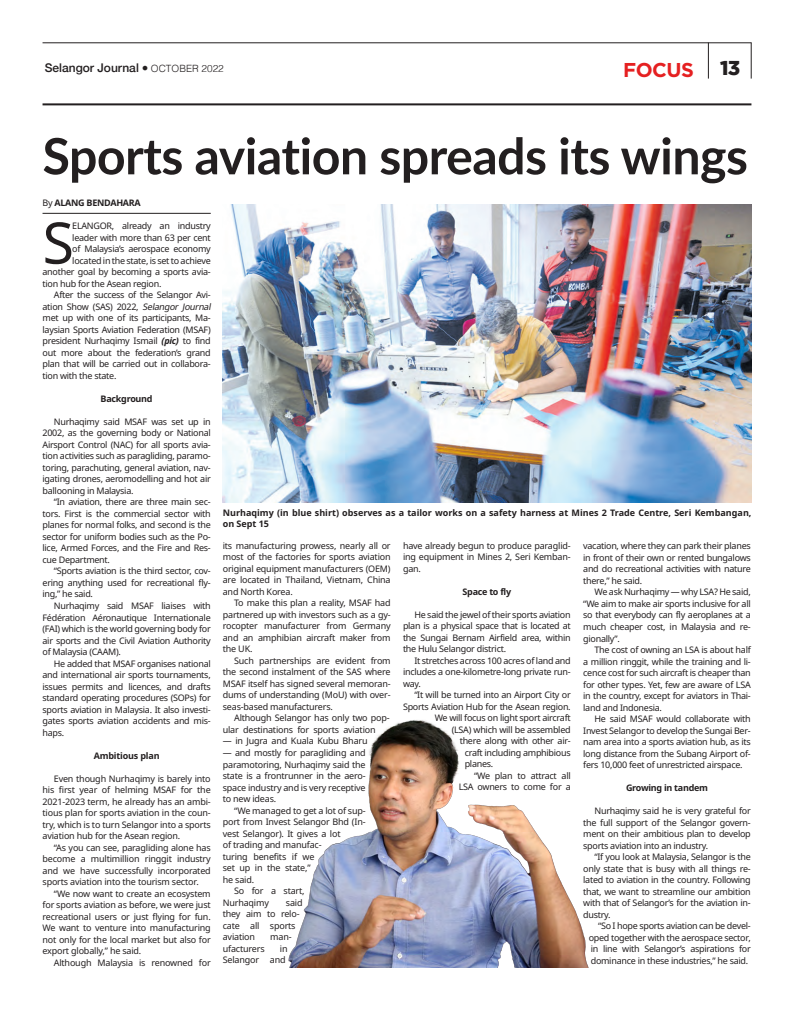
<style>
.page{position:relative;width:794px;height:1010px;background:#fff}
.page>*{position:absolute;margin:0;border:0;box-sizing:border-box;transform-origin:0 0}
.BODYTEXT{font:57.3px "Noto Sans";color:#231f20}
._1st_LEAD{font:700 50px "Lato";letter-spacing:-.01em;color:#231f20}
.t1{font:700 20px "Gotham";letter-spacing:-.025em;color:#e52021}
.t2{font:900 20px "Gotham";color:#231f20}
.t3{font:500 12px "Helvetica Neue";color:#231f20}
.BODYTEXT-2{font:9px/11.5px "Noto Sans";letter-spacing:-.03em;color:#231f20;text-align:justify}
.BODYTEXT-3{font:700 9px/11.5px "Noto Sans";color:#231f20}
.BODYTEXT-4{font:700 9px "Noto Sans";letter-spacing:-.03em;color:#231f20}
.Ruler{font:700 9px "Noto Sans";letter-spacing:-.03em;color:#231f20}
.BODYTEXT-5{font:700 9px "Noto Sans";letter-spacing:-.02em;color:#231f20}
.s1{font-family:"Helvetica";font-weight:300;font-size:10px}
.s2{font-weight:400}
.s3{font-style:italic}
.s4{font-weight:700;font-style:italic}
</style>
<div class="page">
<hr style="left:43px;top:43px;width:708px;height:1px;background:#231f20">
<hr style="left:43px;top:103px;width:708px;height:2px;background:#231f20">
<hr style="left:751px;top:43px;width:1px;height:36px;background:#231f20">
<hr style="left:708px;top:43px;width:1px;height:36px;background:#231f20">
<hr style="left:43px;top:213px;width:168px;height:1px;background:#231f20">
<img style="left:288px;top:720px;width:301px;height:247px">
<img style="left:223px;top:205px;width:528px;height:297px">
<p class="t3" style="left:45px;top:58px;width:180px">Selangor Journal ● <span class="s1">OCTOBER 2022</span></p>
<p class="t1" style="left:623px;top:56px;width:72px">FOCUS</p>
<p class="t2" style="left:720px;top:56px;width:22px">13</p>
<p class="_1st_LEAD" style="left:43px;top:119px;width:707px">Sports aviation spreads its wings</p>
<p class="Ruler" style="left:43px;top:196px;width:100px"><span class="s2">By</span> ALANG BENDAHARA</p>
<p class="BODYTEXT" style="left:43px;top:202px;width:33px">S</p>
<p class="BODYTEXT-2" style="left:72px;top:220px;width:140px">ELANGOR, already an industry</p>
<p class="BODYTEXT-2" style="left:72px;top:232px;width:140px">leader with more than 63 per cent</p>
<p class="BODYTEXT-2" style="left:72px;top:243px;width:140px">of Malaysia’s aerospace economy</p>
<p class="BODYTEXT-2" style="left:72px;top:255px;width:140px">located in the state, is set to achieve</p>
<p class="BODYTEXT-2" style="left:43px;top:266px;width:170px">another goal by becoming a sports avia-</p>
<p class="BODYTEXT-2" style="left:43px;top:278px;width:120px">tion hub for the Asean region.</p>
<p class="BODYTEXT-2" style="left:43px;top:289px;width:172px;text-align:left;text-indent:11px">After the success of the Selangor Avi&shy;ation Show (SAS) 2022, <span class="s3">Selangor Journal </span>met up with one of its participants, Ma&shy;laysian Sports Aviation Federation (MSAF) president Nurhaqimy Ismail <span class="s4">(pic)</span> to find out more about the federation’s grand plan that will be carried out in collabora&shy;tion with the state.</p>
<p class="BODYTEXT-4" style="left:101px;top:392px;width:53px">Background</p>
<p class="BODYTEXT-2" style="left:43px;top:416px;width:170px;text-indent:11px">Nurhaqimy said MSAF was set up in 2002, as the governing body or National Airsport Control (NAC) for all sports avia&shy;tion activities such as paragliding, paramo&shy;toring, parachuting, general aviation, nav&shy;igating drones, aeromodelling and hot air ballooning in Malaysia.</p>
<p class="BODYTEXT-2" style="left:43px;top:496px;width:170px;text-indent:11px">“In aviation, there are three main sec&shy;tors. First is the commercial sector with planes for normal folks, and second is the sector for uniform bodies such as the Po&shy;lice, Armed Forces, and the Fire and Res&shy;cue Department.</p>
<p class="BODYTEXT-2" style="left:43px;top:565px;width:170px;text-indent:11px">“Sports aviation is the third sector, cov&shy;ering anything used for recreational fly&shy;ing,” he said.</p>
<p class="BODYTEXT-2" style="left:43px;top:600px;width:170px;text-indent:11px">Nurhaqimy said MSAF liaises with Fédération Aéronautique Internationale (FAI) which is the world governing body for air sports and the Civil Aviation Authority of Malaysia (CAAM).</p>
<p class="BODYTEXT-2" style="left:43px;top:657px;width:170px;text-indent:11px">He added that MSAF organises national and international air sports tournaments, issues permits and licences, and drafts standard operating procedures (SOPs) for sports aviation in Malaysia. It also investi&shy;gates sports aviation accidents and mis&shy;haps.</p>
<p class="BODYTEXT-5" style="left:94px;top:748px;width:67px">Ambitious plan</p>
<p class="BODYTEXT-2" style="left:43px;top:772px;width:170px;text-indent:11px">Even though Nurhaqimy is barely into his first year of helming MSAF for the 2021-2023 term, he already has an ambi&shy;tious plan for sports aviation in the coun&shy;try, which is to turn Selangor into a sports aviation hub for the Asean region.</p>
<p class="BODYTEXT-2" style="left:43px;top:841px;width:170px;text-indent:11px">“As you can see, paragliding alone has become a multimillion ringgit industry and we have successfully incorporated sports aviation into the tourism sector.</p>
<p class="BODYTEXT-2" style="left:43px;top:887px;width:170px;text-indent:11px">“We now want to create an ecosystem for sports aviation as before, we were just recreational users or just flying for fun.<br>We want to venture into manufacturing not only for the local market but also for export globally,” he said.</p>
<p class="BODYTEXT-2" style="left:54px;top:956px;width:158px">Although Malaysia is renowned for</p>
<p class="BODYTEXT-3" style="left:223px;top:506px;width:530px">Nurhaqimy (in blue shirt) observes as a tailor works on a safety harness at Mines 2 Trade Centre, Seri Kembangan, on Sept 15</p>
<p class="BODYTEXT-2" style="left:223px;top:540px;width:169px">its manufacturing prowess, nearly all or most of the factories for sports aviation original equipment manufacturers (OEM) are located in Thailand, Vietnam, China and North Korea.</p>
<p class="BODYTEXT-2" style="left:223px;top:597px;width:169px;text-indent:11px">To make this plan a reality, MSAF had partnered up with investors such as a gy&shy;rocopter manufacturer from Germany and an amphibian aircraft maker from the UK.</p>
<p class="BODYTEXT-2" style="left:223px;top:655px;width:169px;text-indent:11px">Such partnerships are evident from the second instalment of the SAS where MSAF itself has signed several memoran&shy;dums of understanding (MoU) with over&shy;seas-based manufacturers.</p>
<p class="BODYTEXT-2" style="left:223px;top:712px;width:168px;text-indent:11px">Although Selangor has only two pop&shy;ular destinations for sports aviation</p>
<p class="BODYTEXT-2" style="left:223px;top:735px;width:146px">— in Jugra and Kuala Kubu Bharu</p>
<p class="BODYTEXT-2" style="left:223px;top:747px;width:144px">— and mostly for paragliding and paramotoring, Nurhaqimy said the state is a frontrunner in the aero&shy;space industry and is very receptive to new ideas.</p>
<p class="BODYTEXT-2" style="left:223px;top:804px;width:144px;text-align:left;text-indent:11px">“We managed to get a lot of sup&shy;port from Invest Selangor Bhd (In&shy;vest Selangor). It gives a lot<br>of trading and manufac-<br>turing benefits if we<br>set up in the state,”<br>he said.</p>
<p class="BODYTEXT-2" style="left:223px;top:885px;width:83px;text-indent:11px">So for a start,<br>Nurhaqimy</p>
<p class="BODYTEXT-2" style="left:403px;top:540px;width:169px">have already begun to produce paraglid&shy;ing equipment in Mines 2, Seri Kemban&shy;gan.</p>
<p class="BODYTEXT-4" style="left:462px;top:585px;width:50px">Space to fly</p>
<p class="BODYTEXT-2" style="left:403px;top:608px;width:169px;text-indent:11px">He said the jewel of their sports aviation plan is a physical space that is located at the Sungai Bernam Airfield area, within the Hulu Selangor district.</p>
<p class="BODYTEXT-2" style="left:403px;top:654px;width:169px;text-indent:11px">It stretches across 100 acres of land and includes a one-kilometre-long private run&shy;way.</p>
<p class="BODYTEXT-2" style="left:414px;top:689px;width:158px">“It will be turned into an Airport City or</p>
<p class="BODYTEXT-2" style="left:403px;top:700px;width:169px">Sports Aviation Hub for the Asean region.</p>
<p class="BODYTEXT-2" style="left:435px;top:712px;width:138px">We will focus on light sport aircraft</p>
<p class="BODYTEXT-2" style="left:452px;top:723px;width:120px">(LSA) which will be assembled</p>
<p class="BODYTEXT-2" style="left:460px;top:735px;width:112px">there along with other air-</p>
<p class="BODYTEXT-2" style="left:465px;top:746px;width:108px">craft including amphibious</p>
<p class="BODYTEXT-2" style="left:465px;top:758px;width:30px">planes.</p>
<p class="BODYTEXT-2" style="left:459px;top:769px;width:114px;text-align:right">“We plan to attract all<br>LSA owners to come for a</p>
<p class="BODYTEXT-2" style="left:583px;top:540px;width:169px">vacation, where they can park their planes in front of their own or rented bungalows and do recreational activities with nature there,” he said.</p>
<p class="BODYTEXT-2" style="left:583px;top:586px;width:169px;text-indent:11px">We ask Nurhaqimy — why LSA? He said, “We aim to make air sports inclusive for all so that everybody can fly aeroplanes at a much cheaper cost, in Malaysia and re&shy;gionally”.</p>
<p class="BODYTEXT-2" style="left:583px;top:644px;width:169px;text-indent:11px">The cost of owning an LSA is about half a million ringgit, while the training and li&shy;cence cost for such aircraft is cheaper than for other types. Yet, few are aware of LSA in the country, except for aviators in Thai&shy;land and Indonesia.</p>
<p class="BODYTEXT-2" style="left:583px;top:713px;width:169px;text-indent:11px">He said MSAF would collaborate with Invest Selangor to develop the Sungai Ber&shy;nam area into a sports aviation hub, as its long distance from the Subang Airport of&shy;fers 10,000 feet of unrestricted airspace.</p>
<p class="BODYTEXT-4" style="left:626px;top:781px;width:83px">Growing in tandem</p>
<p class="BODYTEXT-2" style="left:583px;top:805px;width:169px;text-indent:11px">Nurhaqimy said he is very grateful for the full support of the Selangor govern&shy;ment on their ambitious plan to develop sports aviation into an industry.</p>
<p class="BODYTEXT-2" style="left:583px;top:851px;width:169px;text-indent:11px">“If you look at Malaysia, Selangor is the only state that is busy with all things re&shy;lated to aviation in the country. Following that, we want to streamline our ambition with that of Selangor’s for the aviation in&shy;dustry.</p>
<p class="BODYTEXT-2" style="left:589px;top:920px;width:164px;text-indent:9px">“So I hope sports aviation can be devel&shy;oped together with the aerospace sector, in line with Selangor’s aspirations for dominance in these industries,” he said.</p>
<p class="BODYTEXT-2" style="left:223px;top:896px;width:81px;text-align:left;text-indent:63px">said they aim to relo&shy;cate all sports aviation</p>
<p class="BODYTEXT-2" style="left:270px;top:931px;width:23px">man-</p>
<p class="BODYTEXT-2" style="left:223px;top:942px;width:43px">ufacturers</p>
<p class="BODYTEXT-2" style="left:223px;top:942px;width:66px;text-align:right">in<br>Selangor and</p>
</div>
